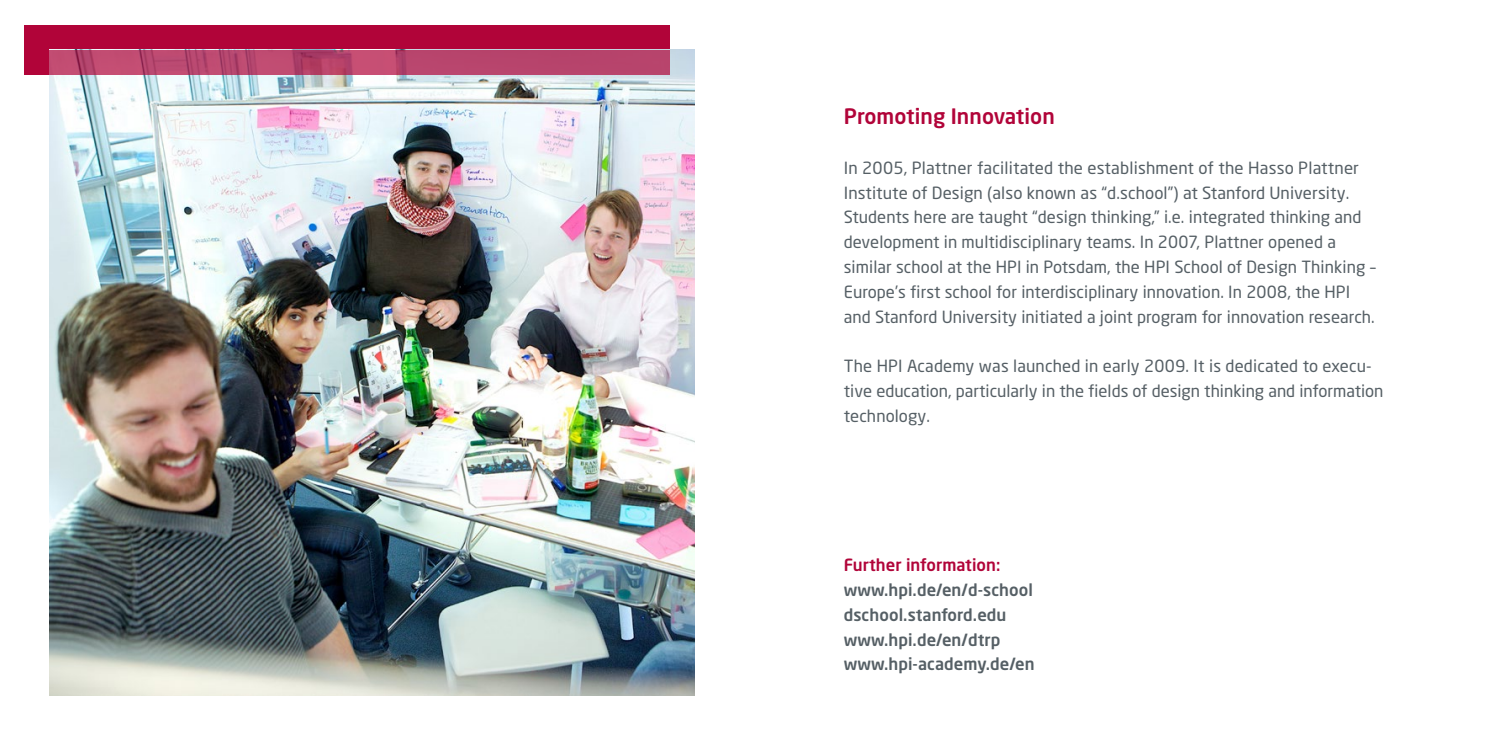
<style>
.page{position:relative;width:1489px;height:745px;background:#fff}
.page>*{position:absolute;margin:0;border:0;box-sizing:border-box;transform-origin:0 0}
.Headline_innen_engli{font:500 21px "Neo Sans";letter-spacing:.005em;color:#b10439}
.Copy_englisch{font:16.62px/24.8px "Neo Sans";letter-spacing:.005em;color:#555f65}
.Copy_fett{font:500 16.62px "Neo Sans";letter-spacing:.005em;color:#555f65}
.Copy_fett-2{font:500 16.62px "Neo Sans";letter-spacing:.005em;color:#b10439}
</style>
<div class="page">
<div style="left:25px;top:25px;width:645px;height:49px;background:#b10439"></div>
<img style="left:50px;top:50px;width:644px;height:644px">
<svg style="left:50px;top:50px;width:620px;height:24px;background:#b8456d"></svg>
<p class="Headline_innen_engli" style="left:843px;top:103px;width:213px">Promoting Innovation</p>
<p class="Copy_englisch" style="left:843px;top:155px;width:534px">In 2005, Plattner facilitated the establishment of the Hasso Plattner Institute of Design (also known as “d.school”) at Stanford University.<br>Students here are taught “design thinking,” i.e. integrated thinking and development in multidisciplinary teams. In 2007, Plattner opened a similar school at the HPI in Potsdam, the HPI School of Design Thinking – Europe’s first school for interdisciplinary innovation. In 2008, the HPI and Stanford University initiated a joint program for innovation research.</p>
<p class="Copy_englisch" style="left:843px;top:353px;width:541px">The HPI Academy was launched in early 2009. It is dedicated to execu&shy;tive education, particularly in the fields of design thinking and information technology.</p>
<p class="Copy_fett-2" style="left:843px;top:554px;width:158px">Further information:</p>
<p class="Copy_fett" style="left:843px;top:579px;width:191px">www.hpi.de/en/d-school</p>
<p class="Copy_fett" style="left:843px;top:603px;width:164px">dschool.stanford.edu</p>
<p class="Copy_fett" style="left:843px;top:628px;width:158px">www.hpi.de/en/dtrp</p>
<p class="Copy_fett" style="left:843px;top:653px;width:192px">www.hpi-academy.de/en</p>
</div>
